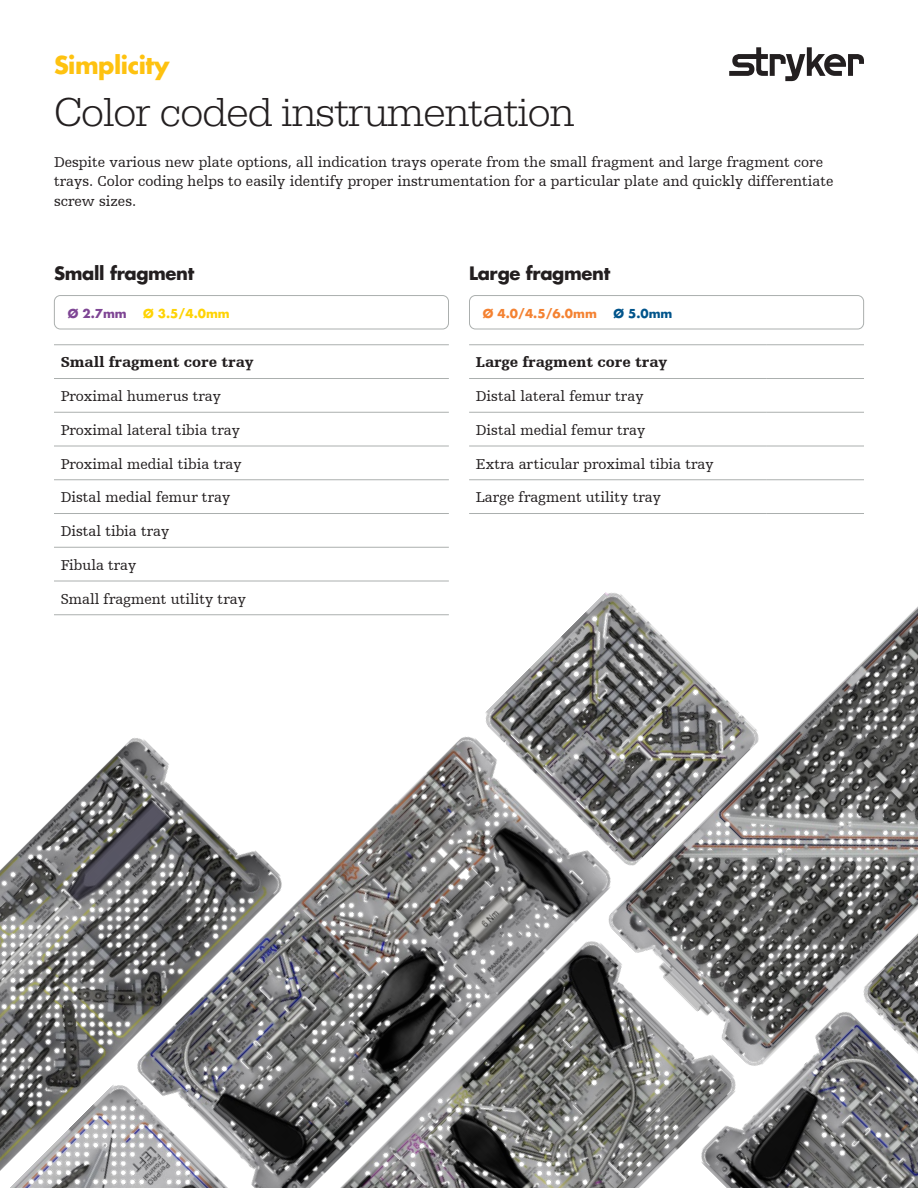
<style>
.page{position:relative;width:918px;height:1188px;background:#fff}
.page>*{position:absolute;margin:0;border:0;box-sizing:border-box;transform-origin:0 0}
.t1{font:300 42px "URW Egyptienne TOT";letter-spacing:-.02em;color:#231f20}
.t2{font:700 24px "Futura Std";letter-spacing:-.02em;color:#fec210}
.t3{font:700 18px "Futura Std";letter-spacing:-.02em;color:#231f20}
.t4{font:15px/19.5px "Humanist Slabserif 712 BT";color:#231f20}
.t5{font:900 15px "Humanist Slabserif 712 BT";color:#231f20}
.t6{font:700 12px "Futura Std";color:#f48232}
.t7{font:700 12px "Futura Std";color:#fed304}
.t8{font:700 12px "Futura Std";color:#7e4594}
.t9{font:700 12px "Futura Std";color:#00548b}
</style>
<div class="page">
<svg style="left:729px;top:47px;width:135px;height:34px"></svg>
<div style="left:54px;top:295px;width:395px;height:34px;border:1px solid #abafae;border-radius:6px"></div>
<hr style="left:54px;top:344px;width:297px;height:1px;background:#abafae">
<hr style="left:351px;top:344px;width:98px;height:1px;background:#abafae">
<hr style="left:54px;top:378px;width:297px;height:1px;background:#abafae">
<hr style="left:351px;top:378px;width:98px;height:1px;background:#abafae">
<hr style="left:54px;top:412px;width:297px;height:1px;background:#abafae">
<hr style="left:351px;top:412px;width:98px;height:1px;background:#abafae">
<hr style="left:54px;top:446px;width:297px;height:1px;background:#abafae">
<hr style="left:351px;top:446px;width:98px;height:1px;background:#abafae">
<hr style="left:54px;top:479px;width:297px;height:1px;background:#abafae">
<hr style="left:351px;top:479px;width:98px;height:1px;background:#abafae">
<hr style="left:54px;top:513px;width:297px;height:1px;background:#abafae">
<hr style="left:351px;top:513px;width:98px;height:1px;background:#abafae">
<hr style="left:54px;top:547px;width:297px;height:1px;background:#abafae">
<hr style="left:351px;top:547px;width:98px;height:1px;background:#abafae">
<hr style="left:54px;top:581px;width:297px;height:1px;background:#abafae">
<hr style="left:351px;top:581px;width:98px;height:1px;background:#abafae">
<hr style="left:54px;top:614px;width:297px;height:1px;background:#abafae">
<hr style="left:351px;top:614px;width:98px;height:1px;background:#abafae">
<div style="left:469px;top:295px;width:395px;height:34px;border:1px solid #abafae;border-radius:6px"></div>
<hr style="left:469px;top:344px;width:297px;height:1px;background:#abafae">
<hr style="left:766px;top:344px;width:98px;height:1px;background:#abafae">
<hr style="left:469px;top:378px;width:297px;height:1px;background:#abafae">
<hr style="left:766px;top:378px;width:98px;height:1px;background:#abafae">
<hr style="left:469px;top:412px;width:297px;height:1px;background:#abafae">
<hr style="left:766px;top:412px;width:98px;height:1px;background:#abafae">
<hr style="left:469px;top:446px;width:297px;height:1px;background:#abafae">
<hr style="left:766px;top:446px;width:98px;height:1px;background:#abafae">
<hr style="left:469px;top:479px;width:297px;height:1px;background:#abafae">
<hr style="left:766px;top:479px;width:98px;height:1px;background:#abafae">
<hr style="left:469px;top:513px;width:297px;height:1px;background:#abafae">
<hr style="left:766px;top:513px;width:98px;height:1px;background:#abafae">
<img style="left:618px;top:1072px;width:77px;height:116px">
<img style="left:618px;top:606px;width:300px;height:466px">
<img style="left:695px;top:1007px;width:223px;height:181px">
<img style="left:10px;top:1171px;width:123px;height:17px">
<img style="left:485px;top:592px;width:278px;height:277px">
<img style="left:133px;top:731px;width:485px;height:457px">
<img style="left:0;top:733px;width:288px;height:438px">
<img style="left:858px;top:933px;width:60px;height:121px">
<p class="t2" style="left:54px;top:49px;width:117px">Simplicity</p>
<p class="t1" style="left:54px;top:87px;width:522px">Color coded instrumentation</p>
<p class="t4" style="left:54px;top:152px;width:781px">Despite various new plate options, all indication trays operate from the small fragment and large fragment core trays. Color coding helps to easily identify proper instrumentation for a particular plate and quickly differentiate screw sizes.</p>
<p class="t3" style="left:54px;top:261px;width:142px">Small fragment</p>
<p class="t8" style="left:68px;top:305px;width:61px">Ø 2.7mm</p>
<p class="t7" style="left:143px;top:305px;width:88px">Ø 3.5/4.0mm</p>
<p class="t5" style="left:61px;top:353px;width:195px">Small fragment core tray</p>
<p class="t4" style="left:61px;top:386px;width:162px">Proximal humerus tray</p>
<p class="t4" style="left:61px;top:420px;width:181px">Proximal lateral tibia tray</p>
<p class="t4" style="left:61px;top:454px;width:183px">Proximal medial tibia tray</p>
<p class="t4" style="left:61px;top:487px;width:171px">Distal medial femur tray</p>
<p class="t4" style="left:61px;top:521px;width:110px">Distal tibia tray</p>
<p class="t4" style="left:61px;top:555px;width:77px">Fibula tray</p>
<p class="t4" style="left:61px;top:589px;width:187px">Small fragment utility tray</p>
<p class="t3" style="left:469px;top:261px;width:143px">Large fragment</p>
<p class="t6" style="left:483px;top:305px;width:116px">Ø 4.0/4.5/6.0mm</p>
<p class="t9" style="left:613px;top:305px;width:61px">Ø 5.0mm</p>
<p class="t5" style="left:476px;top:353px;width:193px">Large fragment core tray</p>
<p class="t4" style="left:476px;top:386px;width:169px">Distal lateral femur tray</p>
<p class="t4" style="left:476px;top:420px;width:171px">Distal medial femur tray</p>
<p class="t4" style="left:476px;top:454px;width:239px">Extra articular proximal tibia tray</p>
<p class="t4" style="left:476px;top:487px;width:187px">Large fragment utility tray</p>
</div>
